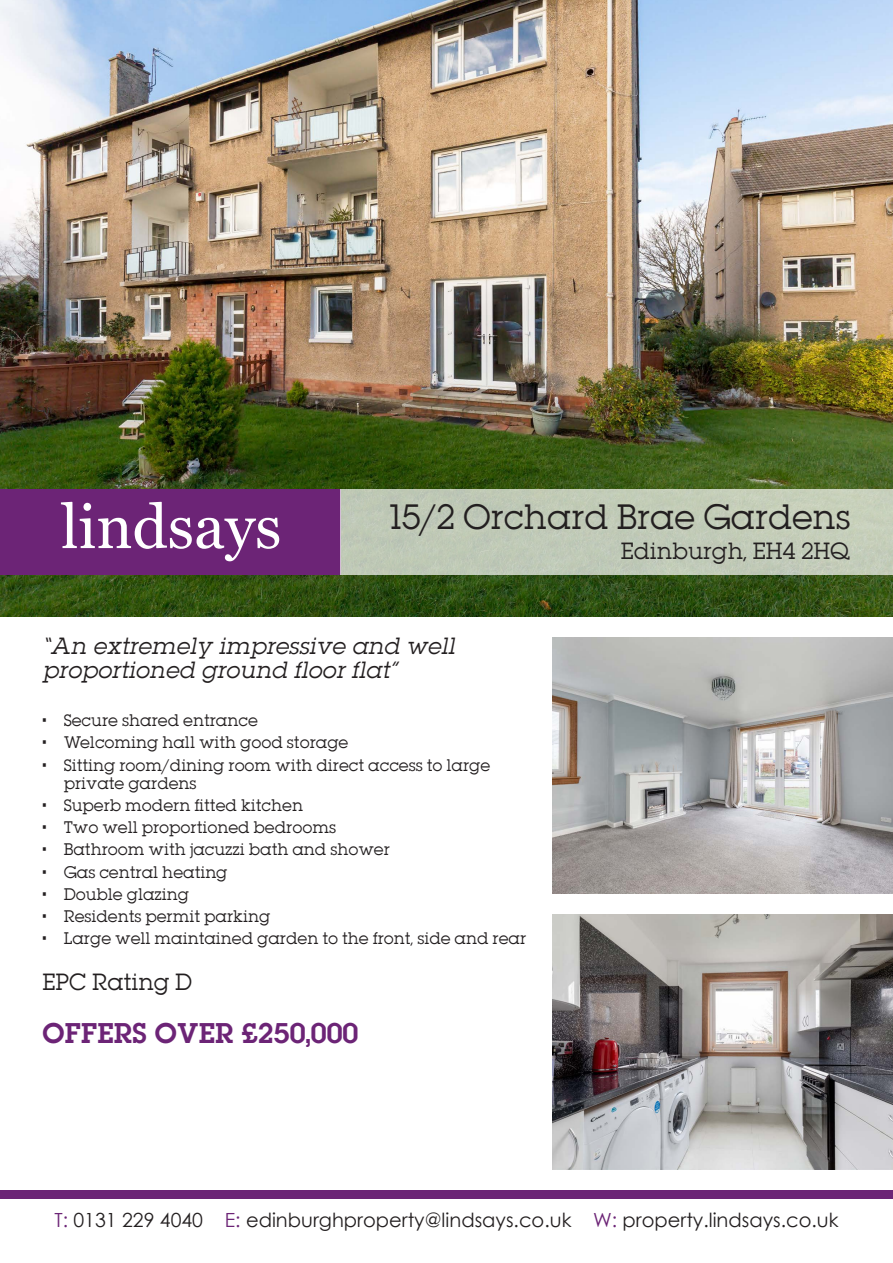
<style>
.page{position:relative;width:893px;height:1263px;background:#fff}
.page>*{position:absolute;margin:0;border:0;box-sizing:border-box;transform-origin:0 0}
.t1{font:31.5px "Lubalin";color:#231f20}
.t2{font:25.5px "Lubalin Demi";color:#6c2476}
.t3{font:italic 21px/24px "Lubalin";color:#231f20}
.t4{font:21px "Lubalin";color:#231f20}
.t5{font:19.5px "Century Gothic";color:#231f20}
.t6{font:15px/18px "Lubalin";color:#231f20}
.s1{color:#6c2476}
</style>
<div class="page">
<img style="left:0;top:0;width:893px;height:617px">
<img style="left:553px;top:638px;width:340px;height:255px">
<img style="left:553px;top:914px;width:340px;height:255px">
<div style="left:0;top:489px;width:340px;height:85px;background:#6c2476"></div>
<svg style="left:61px;top:502px;width:218px;height:59px"></svg>
<div style="left:0;top:1191px;width:893px;height:8px;background:#6c2476"></div>
<div style="left:340px;top:489px;width:553px;height:85px;background:#c1cab7"></div>
<h1 class="t1" style="left:389px;top:496px;width:463px">15/2 Orchard Brae Gardens</h1>
<h3 class="t4" style="left:621px;top:536px;width:231px">Edinburgh, EH4 2HQ</h3>
<h3 class="t3" style="left:43px;top:634px;width:414px">“An extremely impressive and well proportioned ground floor flat”</h3>
<p class="t6" style="left:43px;top:711px;width:217px">• Secure shared entrance</p>
<p class="t6" style="left:43px;top:733px;width:307px">• Welcoming hall with good storage</p>
<p class="t6" style="left:64px;top:756px;width:428px;text-indent:-21px">• Sitting room/dining room with direct access to large private gardens</p>
<p class="t6" style="left:43px;top:796px;width:262px">• Superb modern fitted kitchen</p>
<p class="t6" style="left:43px;top:818px;width:295px">• Two well proportioned bedrooms</p>
<p class="t6" style="left:43px;top:840px;width:349px">• Bathroom with jacuzzi bath and shower</p>
<p class="t6" style="left:43px;top:863px;width:187px">• Gas central heating</p>
<p class="t6" style="left:43px;top:885px;width:148px">• Double glazing</p>
<p class="t6" style="left:43px;top:907px;width:229px">• Residents permit parking</p>
<p class="t6" style="left:43px;top:929px;width:485px">• Large well maintained garden to the front, side and rear</p>
<h3 class="t4" style="left:43px;top:967px;width:151px">EPC Rating D</h3>
<h2 class="t2" style="left:43px;top:1014px;width:318px">OFFERS OVER £250,000</h2>
<h3 class="t5" style="left:54px;top:1206px;width:786px"><span class="s1">T:</span> 0131 229 4040 <span class="s1">E:</span> edinburghproperty@lindsays.co.uk <span class="s1">W:</span> property.lindsays.co.uk</h3>
</div>
